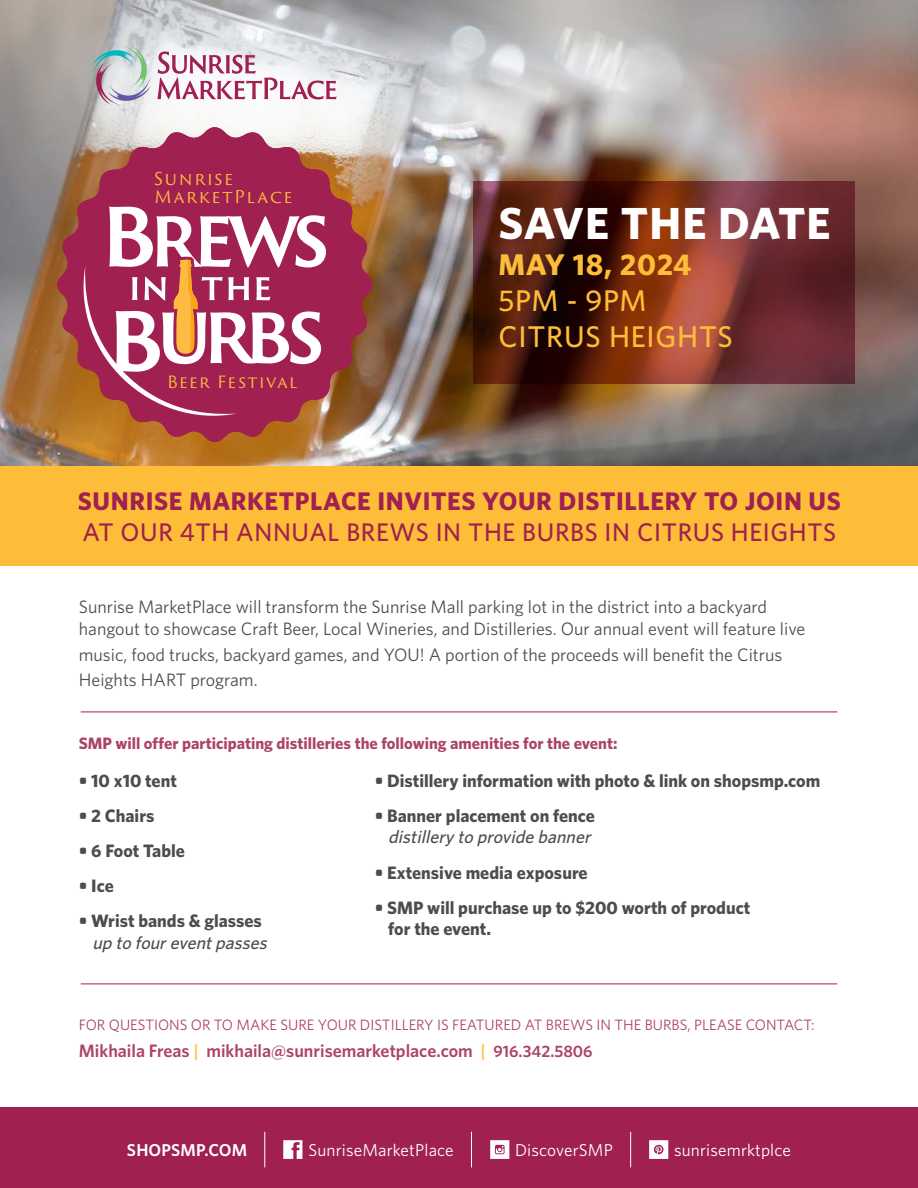
<style>
.page{position:relative;width:918px;height:1188px;background:#fff}
.page>*{position:absolute;margin:0;border:0;box-sizing:border-box;transform-origin:0 0}
.t1{font:700 45px "Whitney";letter-spacing:.02em;color:#fff}
.t2{font:500 30px/36px "Whitney";letter-spacing:.025em;color:#febd38}
.t3{font:700 30px "Whitney";letter-spacing:.02em;color:#febd38}
.t4{font:700 25.5px "Whitney";letter-spacing:.025em;color:#a02051}
.t5{font:500 25.5px "Whitney";letter-spacing:.025em;color:#a02051}
.t6{font:18px/22.5px "Whitney";color:#4d4d4f}
.t7{font:700 18px/21.6px "Whitney";color:#4d4d4f}
.t8{font:600 18px "Whitney";color:#ac4463}
.t9{font:italic 500 18px "Whitney";color:#4d4d4f}
.t10{font:17.25px "Whitney";letter-spacing:.01em;color:#fff}
.t11{font:17.25px/18px "Trajan Sans Pro";letter-spacing:.095em;color:#fdbb3f}
.t12{font:600 17.25px "Whitney";letter-spacing:.01em;color:#fff}
.t13{font:700 16.5px "Whitney";color:#ac4463}
.t14{font:16.5px/17.2px "Trajan Sans Pro";letter-spacing:.05em;color:#fdbb3f}
.t15{font:16.5px "Trajan Sans Pro";letter-spacing:.09em;color:#fdbb3f}
.t16{font:15.75px "Trajan Sans Pro";letter-spacing:.19em;color:#fdbb3f}
.t17{font:15px "Whitney";color:#ac4463}
.s1{color:#fec65b}
.s2{font-size:16.5px}
</style>
<div class="page">
<img style="left:0;top:0;width:918px;height:466px">
<svg style="left:92px;top:45px;width:245px;height:61px"></svg>
<div style="left:0;top:466px;width:918px;height:100px;background:#febd38"></div>
<svg style="left:474px;top:181px;width:381px;height:203px;background:#68291f"></svg>
<svg style="left:57px;top:127px;width:315px;height:315px;background:#ab585a"></svg>
<svg style="left:71px;top:207px;width:255px;height:222px"></svg>
<div style="left:0;top:1108px;width:918px;height:80px;background:#a02051"></div>
<svg style="left:283px;top:1140px;width:19px;height:19px"></svg>
<svg style="left:490px;top:1140px;width:19px;height:19px"></svg>
<hr style="left:265px;top:1132px;width:1px;height:35px;background:#fff">
<hr style="left:471px;top:1132px;width:1px;height:35px;background:#fff">
<hr style="left:630px;top:1132px;width:1px;height:35px;background:#fff">
<svg style="left:649px;top:1140px;width:19px;height:19px"></svg>
<hr style="left:81px;top:984px;width:756px;height:1px;background:#a02051">
<hr style="left:81px;top:712px;width:756px;height:1px;background:#a02051">
<p class="t11" style="left:154px;top:169px;width:140px">Sunrise<br>MarketPlace</p>
<p class="t14" style="left:154px;top:172px;width:126px">Sunrise<br>MarketPlace</p>
<p class="t16" style="left:166px;top:369px;width:142px">Beer Festival</p>
<p class="t15" style="left:167px;top:370px;width:132px">Beer Festival</p>
<h1 class="t1" style="left:498px;top:196px;width:334px">SAVE THE DATE</h1>
<h2 class="t3" style="left:498px;top:247px;width:195px">MAY 18, 2024</h2>
<h2 class="t2" style="left:498px;top:282px;width:236px">5PM - 9PM<br>CITRUS HEIGHTS</h2>
<h3 class="t4" style="left:78px;top:486px;width:765px">SUNRISE MARKETPLACE INVITES YOUR DISTILLERY TO JOIN US</h3>
<h3 class="t5" style="left:83px;top:516px;width:755px">AT OUR 4TH ANNUAL BREWS IN THE BURBS IN CITRUS HEIGHTS</h3>
<p class="t6" style="left:79px;top:595px;width:728px">Sunrise MarketPlace will transform the Sunrise Mall parking lot in the district into a backyard hangout to showcase Craft Beer, Local Wineries, and Distilleries. Our annual event will feature live</p>
<p class="t6" style="left:79px;top:641px;width:705px;line-height:25.5px">music, food trucks, backyard games, and YOU! A portion of the proceeds will benefit the Citrus<br>Heights HART program.</p>
<p class="t13" style="left:79px;top:733px;width:540px">SMP will offer participating distilleries the following amenities for the event:</p>
<p class="t7" style="left:79px;top:769px;width:100px">• 10 x10 tent</p>
<p class="t7" style="left:79px;top:804px;width:77px">• 2 Chairs</p>
<p class="t7" style="left:79px;top:839px;width:108px">• 6 Foot Table</p>
<p class="t7" style="left:79px;top:874px;width:36px">• Ice</p>
<p class="t7" style="left:79px;top:910px;width:185px">• Wrist bands &amp; glasses</p>
<p class="t9" style="left:92px;top:932px;width:180px">up to foureventpasses</p>
<p class="t7" style="left:375px;top:769px;width:447px">• Distillery information with photo &amp; link on shopsmp.com</p>
<p class="t7" style="left:375px;top:804px;width:222px">• Banner placement on fence</p>
<p class="t9" style="left:388px;top:826px;width:208px">distillery to provide banner</p>
<p class="t7" style="left:375px;top:861px;width:214px">• Extensive media exposure</p>
<p class="t7" style="left:388px;top:896px;width:364px;text-indent:-14px">• SMP will purchase up to $200 worth of product for the event.</p>
<p class="t17" style="left:79px;top:1016px;width:737px">FOR QUESTIONS OR TO MAKE SURE YOUR DISTILLERY IS FEATURED AT BREWS IN THE BURBS, PLEASE CONTACT:</p>
<p class="t8" style="left:79px;top:1040px;width:515px">Mikhaila Freas <span class="s1">|</span> mikhaila@sunrisemarketplace.com <span class="s1">|</span> <span class="s2">916.342.5806</span></p>
<p class="t12" style="left:127px;top:1139px;width:122px">SHOPSMP.COM</p>
<p class="t10" style="left:308px;top:1140px;width:147px">SunriseMarketPlace</p>
<p class="t10" style="left:515px;top:1140px;width:99px">DiscoverSMP</p>
<p class="t10" style="left:674px;top:1140px;width:118px">sunrisemrktplce</p>
</div>
